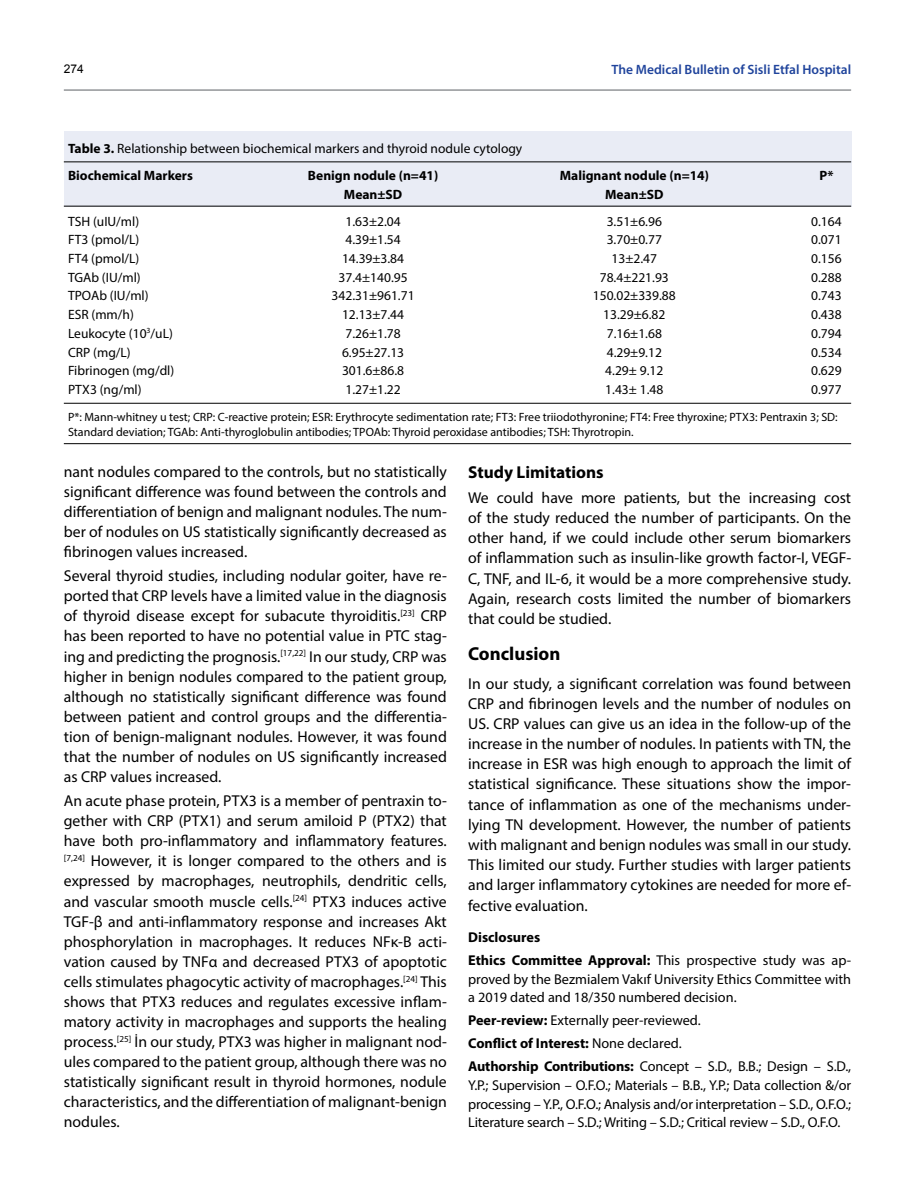
<style>
.page{position:relative;width:915px;height:1191px;background:#fff}
.page>*{position:absolute;margin:0;border:0;box-sizing:border-box;transform-origin:0 0}
.t1{font:700 18.75px "Myriad Pro";color:#000}
.t2{font:700 17.25px "Myriad Pro";color:#000}
.t3{font:15.75px/20.1px "Myriad Pro";color:#000;text-align:justify}
.t4{font:14.25px/18.8px "Myriad Pro";color:#000}
.t5{font:700 14.25px/23px "Myriad Pro";color:#000}
.t6{font:13.5px/27.2px "Myriad Pro";color:#000}
.t7{font:700 13.5px "Myriad Pro";color:#000}
.t8{font:600 13.5px "Myriad Pro";color:#20449c}
.t9{font:12px/14.4px "Myriad Pro";color:#000}
.t10{font:12px "Arial";color:#000}
.s1{font-weight:700}
.s2{font-weight:400}
</style>
<div class="page">
<hr style="left:64px;top:89px;width:786px;height:2px;background:#939598">
<div style="left:64px;top:131px;width:786px;height:75px;background:#e9ecf5"></div>
<hr style="left:64px;top:403px;width:786px;height:1px;background:#000">
<hr style="left:64px;top:443px;width:786px;height:1px;background:#000">
<hr style="left:64px;top:162px;width:786px;height:1px;background:#000">
<hr style="left:64px;top:206px;width:786px;height:1px;background:#000">
<p class="t10" style="left:64px;top:60px;width:22px">274</p>
<p class="t8" style="left:611px;top:61px;width:241px">The Medical Bulletin of Sisli Etfal Hospital</p>
<p class="t6" style="left:68px;top:134px;width:455px"><span class="s1">Table 3.</span> Relationship between biochemical markers and thyroid nodule cytology<br><span class="s1">Biochemical Markers</span></p>
<p class="t7" style="left:308px;top:166px;width:132px">Benign nodule (n=41)</p>
<p class="t7" style="left:559px;top:166px;width:151px">Malignant nodule (n=14)</p>
<p class="t7" style="left:819px;top:166px;width:15px">P*</p>
<p class="t7" style="left:344px;top:185px;width:60px">Mean±SD</p>
<p class="t7" style="left:605px;top:185px;width:60px">Mean±SD</p>
<p class="t6" style="left:68px;top:207px;width:73px">TSH (uIU/ml)</p>
<p class="t6" style="left:345px;top:207px;width:57px">1.63±2.04</p>
<p class="t6" style="left:606px;top:207px;width:57px">3.51±6.96</p>
<p class="t6" style="left:811px;top:207px;width:32px">0.164</p>
<p class="t6" style="left:68px;top:226px;width:73px">FT3 (pmol/L)</p>
<p class="t6" style="left:345px;top:226px;width:57px">4.39±1.54</p>
<p class="t6" style="left:606px;top:226px;width:57px">3.70±0.77</p>
<p class="t6" style="left:811px;top:226px;width:32px">0.071</p>
<p class="t6" style="left:68px;top:245px;width:73px">FT4 (pmol/L)</p>
<p class="t6" style="left:342px;top:245px;width:64px">14.39±3.84</p>
<p class="t6" style="left:611px;top:245px;width:47px">13±2.47</p>
<p class="t6" style="left:811px;top:245px;width:32px">0.156</p>
<p class="t6" style="left:68px;top:263px;width:74px">TGAb (IU/ml)</p>
<p class="t6" style="left:338px;top:263px;width:71px">37.4±140.95</p>
<p class="t6" style="left:599px;top:263px;width:71px">78.4±221.93</p>
<p class="t6" style="left:811px;top:263px;width:32px">0.288</p>
<p class="t6" style="left:68px;top:282px;width:82px">TPOAb (IU/ml)</p>
<p class="t6" style="left:331px;top:282px;width:84px">342.31±961.71</p>
<p class="t6" style="left:592px;top:282px;width:84px">150.02±339.88</p>
<p class="t6" style="left:811px;top:282px;width:32px">0.743</p>
<p class="t6" style="left:68px;top:301px;width:67px">ESR (mm/h)</p>
<p class="t6" style="left:342px;top:301px;width:64px">12.13±7.44</p>
<p class="t6" style="left:603px;top:301px;width:64px">13.29±6.82</p>
<p class="t6" style="left:811px;top:301px;width:32px">0.438</p>
<p class="t6" style="left:68px;top:319px;width:106px">Leukocyte (10<sup>3</sup>/uL)</p>
<p class="t6" style="left:345px;top:319px;width:57px">7.26±1.78</p>
<p class="t6" style="left:606px;top:319px;width:57px">7.16±1.68</p>
<p class="t6" style="left:811px;top:319px;width:32px">0.794</p>
<p class="t6" style="left:68px;top:338px;width:64px">CRP (mg/L)</p>
<p class="t6" style="left:342px;top:338px;width:64px">6.95±27.13</p>
<p class="t6" style="left:606px;top:338px;width:57px">4.29±9.12</p>
<p class="t6" style="left:811px;top:338px;width:32px">0.534</p>
<p class="t6" style="left:68px;top:357px;width:108px">Fibrinogen (mg/dl)</p>
<p class="t6" style="left:342px;top:357px;width:64px">301.6±86.8</p>
<p class="t6" style="left:605px;top:357px;width:60px">4.29± 9.12</p>
<p class="t6" style="left:811px;top:357px;width:32px">0.629</p>
<p class="t6" style="left:68px;top:375px;width:75px">PTX3 (ng/ml)</p>
<p class="t6" style="left:345px;top:375px;width:57px">1.27±1.22</p>
<p class="t6" style="left:605px;top:375px;width:60px">1.43± 1.48</p>
<p class="t6" style="left:811px;top:375px;width:32px">0.977</p>
<p class="t9" style="left:68px;top:410px;width:770px">P*: Mann-whitney u test; CRP: C-reactive protein; ESR: Erythrocyte sedimentation rate; FT3: Free triiodothyronine; FT4: Free thyroxine; PTX3: Pentraxin 3; SD:<br>Standard deviation; TGAb: Anti-thyroglobulin antibodies; TPOAb: Thyroid peroxidase antibodies; TSH: Thyrotropin.</p>
<p class="t3" style="left:64px;top:461px;width:384px">nant nodules compared to the controls, but no statistically significant difference was found between the controls and differentiation of benign and malignant nodules. The num&shy;ber of nodules on US statistically significantly decreased as fibrinogen values increased.</p>
<p class="t3" style="left:64px;top:565px;width:384px">Several thyroid studies, including nodular goiter, have re&shy;ported that CRP levels have a limited value in the diagnosis of thyroid disease except for subacute thyroiditis.<sup>[23]</sup> CRP has been reported to have no potential value in PTC stag&shy;ing and predicting the prognosis.<sup>[17,22]</sup> In our study, CRP was higher in benign nodules compared to the patient group, although no statistically significant difference was found between patient and control groups and the differentia&shy;tion of benign-malignant nodules. However, it was found that the number of nodules on US significantly increased as CRP values increased.</p>
<p class="t3" style="left:64px;top:790px;width:384px">An acute phase protein, PTX3 is a member of pentraxin to&shy;gether with CRP (PTX1) and serum amiloid P (PTX2) that have both pro-inflammatory and inflammatory features. <sup>[7,24]</sup> However, it is longer compared to the others and is expressed by macrophages, neutrophils, dendritic cells, and vascular smooth muscle cells.<sup>[24]</sup> PTX3 induces active TGF-β and anti-inflammatory response and increases Akt phosphorylation in macrophages. It reduces NFκ-B acti&shy;vation caused by TNFα and decreased PTX3 of apoptotic cells stimulates phagocytic activity of macrophages.<sup>[24]</sup> This shows that PTX3 reduces and regulates excessive inflam&shy;matory activity in macrophages and supports the healing process.<sup>[25]</sup> İn our study, PTX3 was higher in malignant nod&shy;ules compared to the patient group, although there was no statistically significant result in thyroid hormones, nodule characteristics, and the differentiation of malignant-benign nodules.</p>
<p class="t2" style="left:468px;top:461px;width:137px">Study Limitations</p>
<p class="t3" style="left:468px;top:487px;width:384px">We could have more patients, but the increasing cost of the study reduced the number of participants. On the other hand, if we could include other serum biomarkers of inflammation such as insulin-like growth factor-I, VEGF-C, TNF, and IL-6, it would be a more comprehensive study.<br>Again, research costs limited the number of biomarkers that could be studied.</p>
<p class="t1" style="left:468px;top:641px;width:94px">Conclusion</p>
<p class="t3" style="left:468px;top:673px;width:384px">In our study, a significant correlation was found between CRP and fibrinogen levels and the number of nodules on US. CRP values can give us an idea in the follow-up of the increase in the number of nodules. In patients with TN, the increase in ESR was high enough to approach the limit of statistical significance. These situations show the impor&shy;tance of inflammation as one of the mechanisms under&shy;lying TN development. However, the number of patients with malignant and benign nodules was small in our study.<br>This limited our study. Further studies with larger patients and larger inflammatory cytokines are needed for more ef&shy;fective evaluation.</p>
<p class="t5" style="left:468px;top:925px;width:384px">Disclosures<br>Ethics Committee Approval: <span class="s2">This prospective study was ap-</span></p>
<p class="t4" style="left:468px;top:969px;width:384px">proved by the Bezmialem Vakıf University Ethics Committee with a 2019 dated and 18/350 numbered decision.</p>
<p class="t4" style="left:468px;top:1008px;width:384px;line-height:23px"><span class="s1">Peer-review:</span> Externally peer-reviewed.<br><span class="s1">Conflict of Interest:</span> None declared.<br><span class="s1">Authorship Contributions:</span> Concept – S.D., B.B.; Design – S.D.,</p>
<p class="t4" style="left:468px;top:1075px;width:384px;text-align:justify">Y.P.; Supervision – O.F.O.; Materials – B.B., Y.P.; Data collection &amp;/or processing – Y.P., O.F.O.; Analysis and/or interpretation – S.D., O.F.O.; Literature search – S.D.; Writing – S.D.; Critical review – S.D., O.F.O.</p>
</div>
